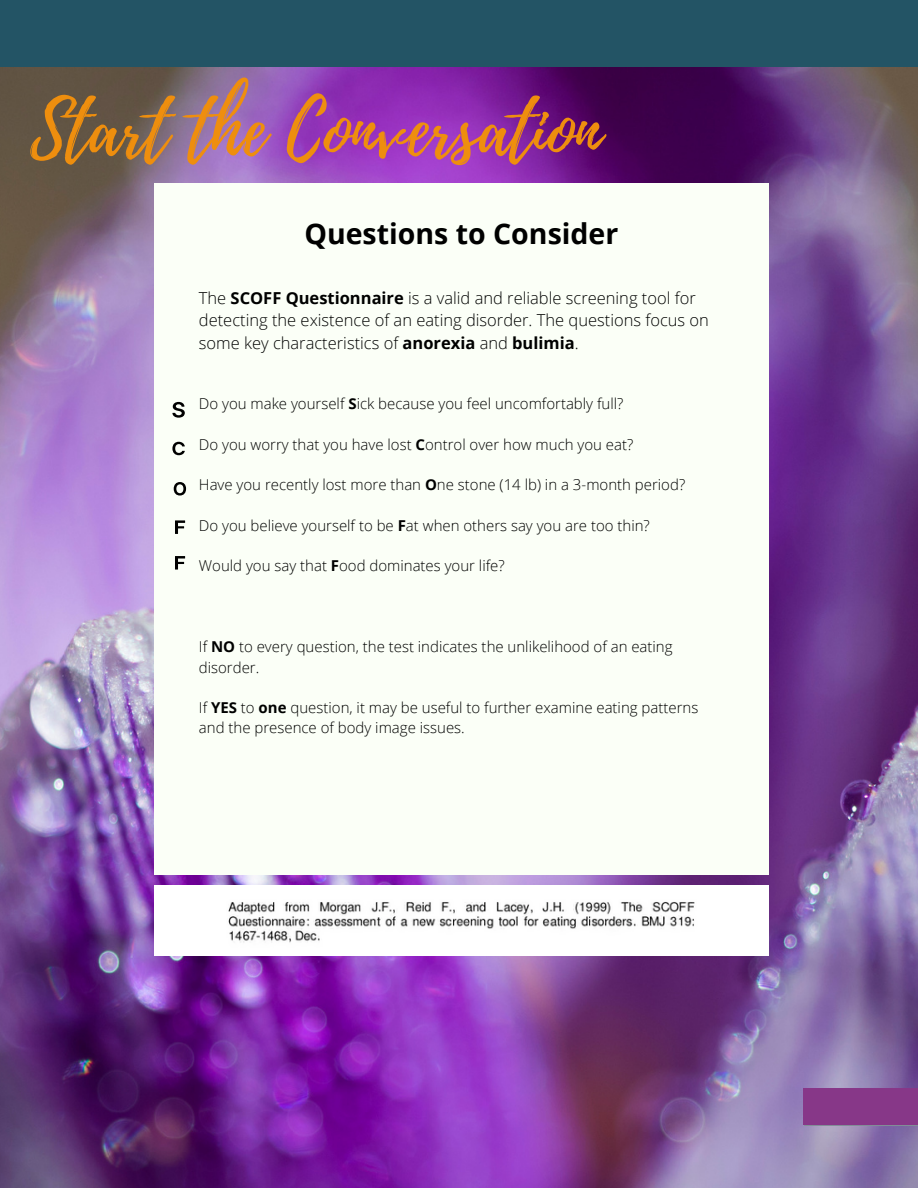
<style>
.page{position:relative;width:918px;height:1188px;background:#fff}
.page>*{position:absolute;margin:0;border:0;box-sizing:border-box;transform-origin:0 0}
.t1{font:73.35px "Playlist Script";color:#ee8e0e}
.t2{font:700 28.5px "Open Sans";color:#000}
.t3{font:300 16.5px/22.5px "Open Sans";color:#000}
.t4{font:300 15px/20.2px "Open Sans";color:#000}
.s1{font-weight:700}
</style>
<div class="page">
<img style="left:0;top:67px;width:918px;height:1121px">
<div style="left:0;top:0;width:918px;height:67px;background:#235465"></div>
<svg style="left:805px;top:1125px;width:113px;height:1px"></svg>
<div style="left:804px;top:1089px;width:114px;height:36px;background:#873788"></div>
<div style="left:155px;top:183px;width:614px;height:692px;background:#fbfff7"></div>
<svg style="left:172px;top:402px;width:13px;height:16px"></svg>
<svg style="left:174px;top:482px;width:12px;height:14px"></svg>
<svg style="left:172px;top:442px;width:13px;height:13px"></svg>
<svg style="left:175px;top:520px;width:10px;height:14px"></svg>
<svg style="left:175px;top:556px;width:10px;height:14px"></svg>
<img style="left:155px;top:886px;width:614px;height:70px">
<h1 class="t1" style="left:30px;top:78px;width:572px">Start the Conversation</h1>
<h2 class="t2" style="left:304px;top:214px;width:315px">Questions to Consider</h2>
<p class="t3" style="left:199px;top:286px;width:512px">The <span class="s1">SCOFF Questionnaire</span> is a valid and reliable screening tool for detecting the existence of an eating disorder. The questions focus on some key characteristics of <span class="s1">anorexia</span> and <span class="s1">bulimia</span>.</p>
<p class="t4" style="left:199px;top:393px;width:426px">Do you make yourself <span class="s1">S</span>ick because you feel uncomfortably full?</p>
<p class="t4" style="left:199px;top:434px;width:436px">Do you worry that you have lost <span class="s1">C</span>ontrol over how much you eat?</p>
<p class="t4" style="left:199px;top:474px;width:488px">Have you recently lost more than <span class="s1">O</span>ne stone (14 lb) in a 3-month period?</p>
<p class="t4" style="left:199px;top:515px;width:452px">Do you believe yourself to be <span class="s1">F</span>at when others say you are too thin?</p>
<p class="t4" style="left:199px;top:555px;width:307px">Would you say that <span class="s1">F</span>ood dominates your life?</p>
<p class="t4" style="left:199px;top:636px;width:475px">If <span class="s1">NO</span> to every question, the test indicates the unlikelihood of an eating disorder.</p>
<p class="t4" style="left:199px;top:697px;width:501px">If <span class="s1">YES</span> to <span class="s1">one</span> question, it may be useful to further examine eating patterns and the presence of body image issues.</p>
</div>
